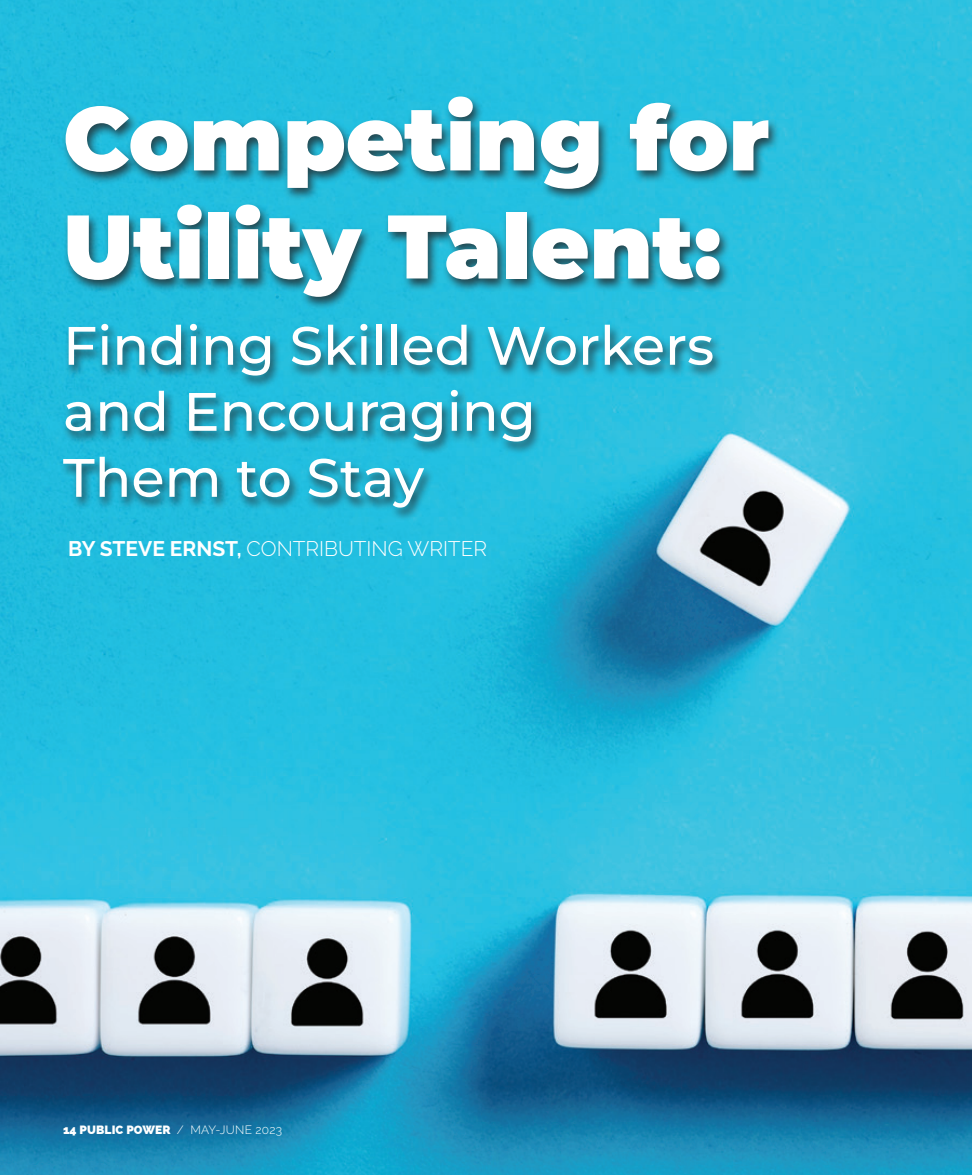
<style>
.page{position:relative;width:972px;height:1175px;background:#fff}
.page>*{position:absolute;margin:0;border:0;box-sizing:border-box;transform-origin:0 0}
.Headline_1{font:900 90px/108px "Montserrat";color:#fff}
.Headline_1-2{font:500 54px/66px "Montserrat";color:#fff}
.By-Line{font:300 21px "Raleway";color:#fff}
.t1{font:800 12px "Raleway";letter-spacing:.01em;color:#fff}
.s1{font-weight:700}
.s2{font-weight:300}
</style>
<div class="page">
<img style="left:0;top:0;width:972px;height:1174px">
<div style="left:59px;top:94px;width:721px;height:427px;background:#231f20;opacity:.75"></div>
<p class="Headline_1" style="left:63px;top:82px;width:708px">Competing for<br>Utility Talent:</p>
<p class="Headline_1-2" style="left:63px;top:311px;width:653px">Finding Skilled Workers and Encouraging<br>Them to Stay</p>
<p class="By-Line" style="left:68px;top:536px;width:421px"><span class="s1">BY STEVE ERNST,</span> CONTRIBUTING WRITER</p>
<p class="t1" style="left:63px;top:1122px;width:221px">14 PUBLIC POWER <span class="s2">/ MAY-JUNE 2023</span></p>
</div>
